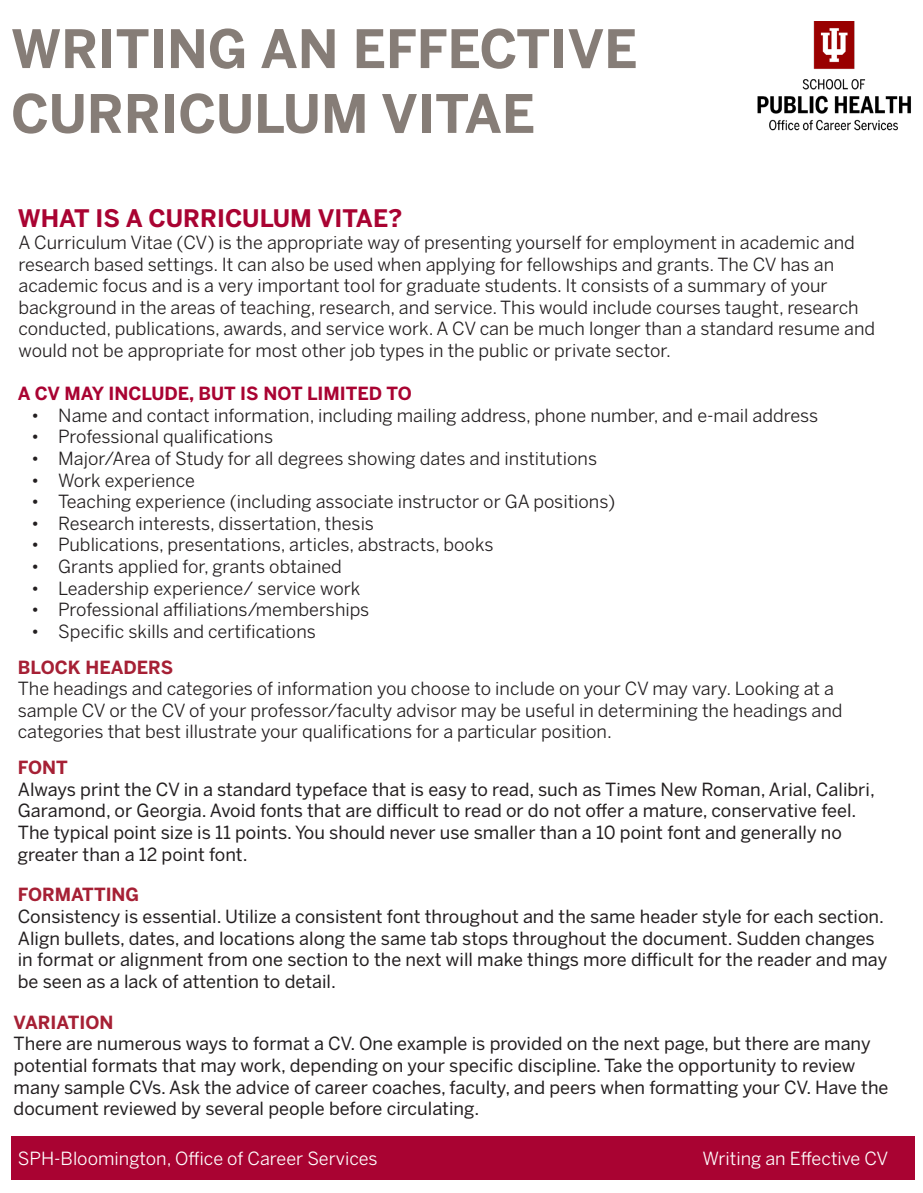
<style>
.page{position:relative;width:923px;height:1193px;background:#fff}
.page>*{position:absolute;margin:0;border:0;box-sizing:border-box;transform-origin:0 0}
.t1{font:700 52.5px "Benton Sans";color:#867d77}
.t2{font:700 24px "Benton Sans";color:#a90332}
.t3{font:18px/21.6px "Benton Sans";color:#231f20}
.t4{font:18px/21.6px "Benton Sans";color:#231f20}
.t5{font:18px "Benton Sans";color:#fff}
.t6{font:700 18px "Benton Sans";color:#a90332}
.t7{font:700 18px "Benton Sans";color:#a62035}
.s1{font-weight:700;color:#a62035}
</style>
<div class="page">
<img style="left:757px;top:22px;width:154px;height:109px">
<div style="left:11px;top:1136px;width:903px;height:43px;background:#a90332"></div>
<p class="t1" style="left:11px;top:16px;width:628px">WRITING AN EFFECTIVE</p>
<p class="t1" style="left:11px;top:81px;width:525px">CURRICULUM VITAE</p>
<p class="t2" style="left:18px;top:203px;width:386px">WHAT IS A CURRICULUM VITAE?</p>
<p class="t3" style="left:19px;top:232px;width:858px">A Curriculum Vitae (CV) is the appropriate way of presenting yourself for employment in academic and research based settings. It can also be used when applying for fellowships and grants. The CV has an academic focus and is a very important tool for graduate students. It consists of a summary of your background in the areas of teaching, research, and service. This would include courses taught, research conducted, publications, awards, and service work. A CV can be much longer than a standard resume and would not be appropriate for most other job types in the public or private sector.</p>
<p class="t6" style="left:18px;top:382px;width:395px">A CV MAY INCLUDE, BUT IS NOT LIMITED TO</p>
<p class="t3" style="left:31px;top:404px;width:788px">• Name and contact information, including mailing address, phone number, and e-mail address</p>
<p class="t3" style="left:31px;top:426px;width:243px">• Professional qualifications</p>
<p class="t3" style="left:31px;top:448px;width:567px">• Major/Area of Study for all degrees showing dates and institutions</p>
<p class="t3" style="left:31px;top:469px;width:165px">• Work experience</p>
<p class="t3" style="left:31px;top:491px;width:585px">• Teaching experience (including associate instructor or GA positions)</p>
<p class="t3" style="left:31px;top:512px;width:344px">• Research interests, dissertation, thesis</p>
<p class="t3" style="left:31px;top:534px;width:463px">• Publications, presentations, articles, abstracts, books</p>
<p class="t3" style="left:31px;top:556px;width:312px">• Grants applied for, grants obtained</p>
<p class="t3" style="left:31px;top:577px;width:330px">• Leadership experience/ service work</p>
<p class="t3" style="left:31px;top:599px;width:339px">• Professional affiliations/memberships</p>
<p class="t3" style="left:31px;top:620px;width:286px">• Specific skills and certifications</p>
<p class="t3" style="left:18px;top:656px;width:826px"><span class="s1">BLOCK HEADERS<br></span>The headings and categories of information you choose to include on your CV may vary. Looking at a sample CV or the CV of your professor/faculty advisor may be useful in determining the headings and categories that best illustrate your qualifications for a particular position.</p>
<p class="t4" style="left:18px;top:756px;width:858px"><span class="s1">FONT<br></span>Always print the CV in a standard typeface that is easy to read, such as Times New Roman, Arial, Calibri, Garamond, or Georgia. Avoid fonts that are difficult to read or do not offer a mature, conservative feel.<br>The typical point size is 11 points. You should never use smaller than a 10 point font and generally no greater than a 12 point font.</p>
<p class="t7" style="left:18px;top:883px;width:123px">FORMATTING</p>
<p class="t4" style="left:18px;top:905px;width:871px">Consistency is essential. Utilize a consistent font throughout and the same header style for each section.<br>Align bullets, dates, and locations along the same tab stops throughout the document. Sudden changes in format or alignment from one section to the next will make things more difficult for the reader and may be seen as a lack of attention to detail.</p>
<p class="t7" style="left:14px;top:1011px;width:101px">VARIATION</p>
<p class="t4" style="left:14px;top:1033px;width:876px">There are numerous ways to format a CV. One example is provided on the next page, but there are many potential formats that may work, depending on your specific discipline. Take the opportunity to review many sample CVs. Ask the advice of career coaches, faculty, and peers when formatting your CV. Have the document reviewed by several people before circulating.</p>
<p class="t5" style="left:18px;top:1148px;width:361px">SPH-Bloomington, Office of Career Services</p>
<p class="t5" style="left:702px;top:1148px;width:187px">Writing an Effective CV</p>
</div>
